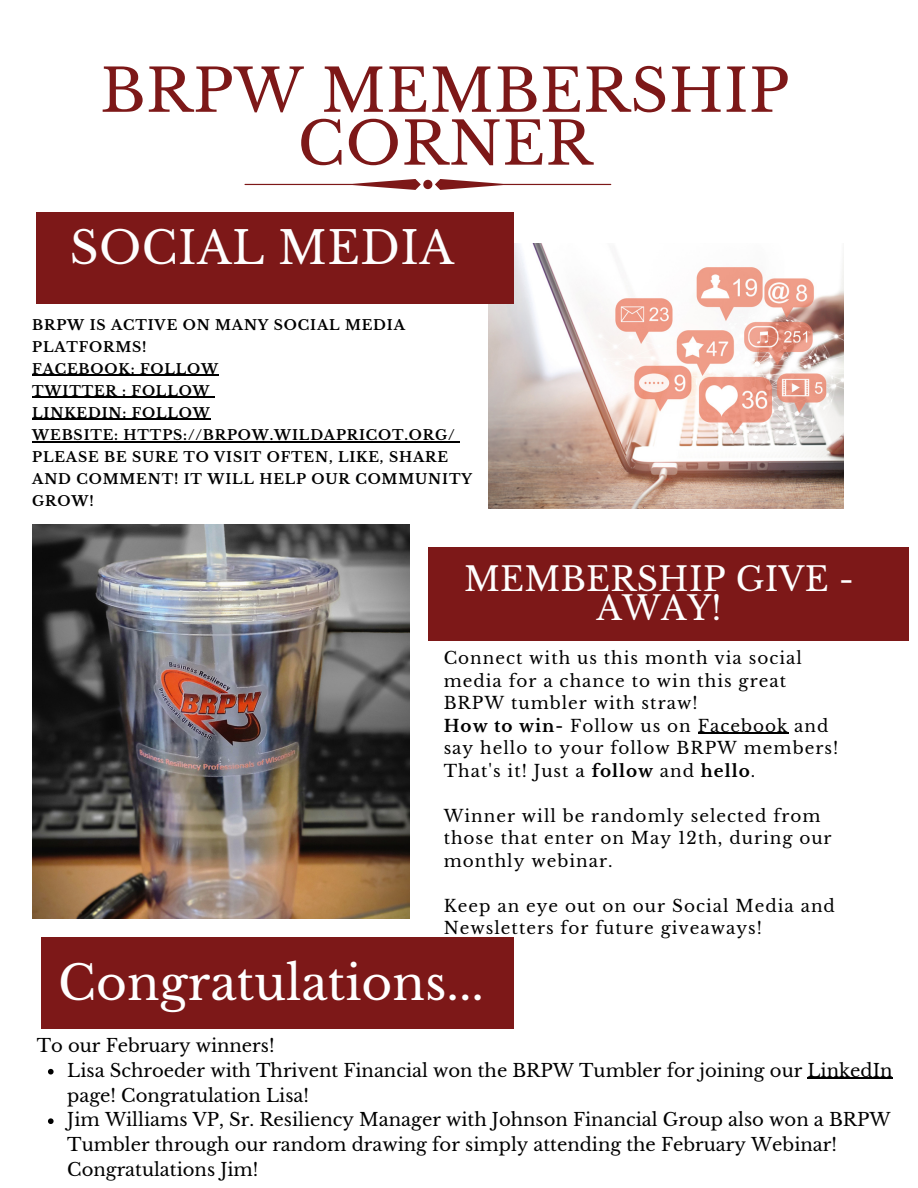
<style>
.page{position:relative;width:918px;height:1188px;background:#fff}
.page>*{position:absolute;margin:0;border:0;box-sizing:border-box;transform-origin:0 0}
.t1{font:58.8px/52.8px "Libre Baskerville";letter-spacing:.01em;color:#7d1818;text-align:center}
.t2{font:47.25px "Libre Baskerville";color:#fff}
.t3{font:44.7px "Libre Baskerville";letter-spacing:.01em;color:#fefefe}
.t4{font:32.85px/29.2px "Libre Baskerville";letter-spacing:.01em;color:#fefefe;text-align:center}
.t5{font:18px/24.8px "Libre Baskerville";color:#000}
.t6{font:16.8px/22.5px "Libre Baskerville";letter-spacing:.06em;color:#000}
.t7{font:700 13.95px/22px "Libre Baskerville";letter-spacing:.06em;color:#000}
.s1{font-weight:700}
</style>
<div class="page">
<img style="left:489px;top:243px;width:354px;height:266px">
<div style="left:37px;top:213px;width:477px;height:91px;background:#7d1818"></div>
<img style="left:32px;top:525px;width:377px;height:394px">
<div style="left:428px;top:548px;width:481px;height:92px;background:#7d1818"></div>
<div style="left:41px;top:938px;width:473px;height:91px;background:#7d1818"></div>
<svg style="left:245px;top:179px;width:366px;height:11px"></svg>
<hr style="left:32px;top:375px;width:187px;height:1px;background:#000">
<hr style="left:32px;top:397px;width:179px;height:1px;background:#000">
<hr style="left:32px;top:419px;width:179px;height:1px;background:#000">
<hr style="left:32px;top:441px;width:424px;height:1px;background:#000">
<hr style="left:698px;top:733px;width:90px;height:1px;background:#000">
<svg style="left:48px;top:1069px;width:6px;height:6px"></svg>
<hr style="left:808px;top:1078px;width:85px;height:1px;background:#000">
<svg style="left:48px;top:1118px;width:6px;height:6px"></svg>
<p class="t1" style="left:100px;top:65px;width:691px">BRPW MEMBERSHIP<br>CORNER</p>
<p class="t3" style="left:70px;top:221px;width:386px">SOCIAL MEDIA</p>
<p class="t7" style="left:32px;top:314px;width:374px">BRPW IS ACTIVE ON MANY SOCIAL MEDIA<br>PLATFORMS!</p>
<p class="t7" style="left:32px;top:358px;width:187px">FACEBOOK: FOLLOW</p>
<p class="t7" style="left:32px;top:380px;width:179px">TWITTER : FOLLOW</p>
<p class="t7" style="left:32px;top:402px;width:179px">LINKEDIN: FOLLOW</p>
<p class="t7" style="left:32px;top:424px;width:424px">WEBSITE: HTTPS://BRPOW.WILDAPRICOT.ORG/</p>
<p class="t7" style="left:32px;top:446px;width:441px">PLEASE BE SURE TO VISIT OFTEN, LIKE, SHARE<br>AND COMMENT! IT WILL HELP OUR COMMUNITY<br>GROW!</p>
<p class="t4" style="left:464px;top:565px;width:391px">MEMBERSHIP GIVE -<br>AWAY!</p>
<p class="t6" style="left:444px;top:647px;width:360px">Connect with us this month via social media for a chance to win this great<br>BRPW tumbler with straw!</p>
<p class="t6" style="left:444px;top:715px;width:396px"><span class="s1">How to win-</span> Follow us on Facebook and say hello to your follow BRPW members!</p>
<p class="t6" style="left:444px;top:760px;width:313px">That's it! Just a <span class="s1">follow</span> and <span class="s1">hello</span>.</p>
<p class="t6" style="left:444px;top:805px;width:390px">Winner will be randomly selected from those that enter on May 12th, during our monthly webinar.</p>
<p class="t6" style="left:444px;top:895px;width:393px">Keep an eye out on our Social Media and<br>Newsletters for future giveaways!</p>
<p class="t2" style="left:58px;top:954px;width:427px">Congratulations...</p>
<p class="t5" style="left:37px;top:1033px;width:239px">To our February winners!</p>
<p class="t5" style="left:67px;top:1058px;width:827px">Lisa Schroeder with Thrivent Financial won the BRPW Tumbler for joining our LinkedIn page! Congratulation Lisa!</p>
<p class="t5" style="left:67px;top:1108px;width:825px">Jim Williams VP, Sr. Resiliency Manager with Johnson Financial Group also won a BRPW<br>Tumbler through our random drawing for simply attending the February Webinar!<br>Congratulations Jim!</p>
</div>
